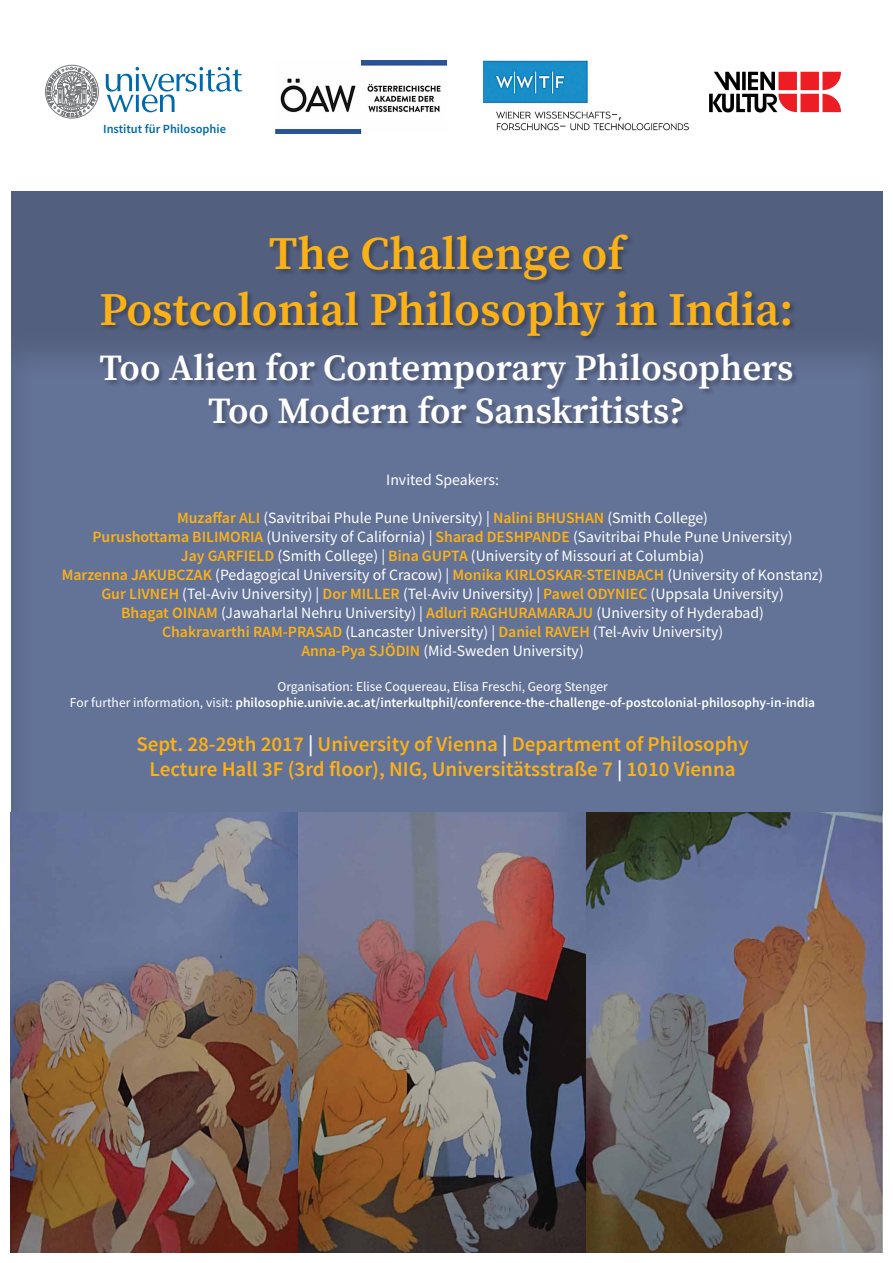
<style>
.page{position:relative;width:893px;height:1263px;background:#fff}
.page>*{position:absolute;margin:0;border:0;box-sizing:border-box;transform-origin:0 0}
.t1{font:600 46.5px/55.5px "Source Serif Pro";color:#fcb116;text-align:center}
.t2{font:600 36.75px/42.8px "Source Serif Pro";color:#fff;text-align:center}
.t3{font:600 21px/25.2px "Source Sans Pro";color:#fcb116;text-align:center}
.t4{font:15.75px/18.9px "Source Sans Pro";color:#fff;text-align:center}
.t5{font:600 13.5px/16.2px "Source Sans Pro";color:#fff;text-align:center}
.t6{font:600 12.45px "Source Sans Pro";color:#0069aa}
.s1{font-weight:600;color:#fcb116}
.s2{font-weight:400}
.s3{color:#fff}
</style>
<div class="page">
<svg style="left:106px;top:67px;width:136px;height:45px"></svg>
<svg style="left:45px;top:65px;width:54px;height:54px"></svg>
<img style="left:276px;top:61px;width:170px;height:73px">
<img style="left:483px;top:60px;width:206px;height:71px">
<svg style="left:709px;top:72px;width:132px;height:40px"></svg>
<div style="left:11px;top:185px;width:872px;height:1067px;background:#000;opacity:.17"></div>
<img style="left:11px;top:812px;width:288px;height:440px">
<img style="left:299px;top:812px;width:288px;height:440px">
<img style="left:587px;top:812px;width:295px;height:440px">
<div style="left:99px;top:234px;width:700px;height:197px;background:#000;opacity:.27"></div>
<p class="t6" style="left:103px;top:121px;width:124px">Institut für Philosophie</p>
<h1 class="t1" style="left:99px;top:228px;width:696px">The Challenge of<br>Postcolonial Philosophy in India:</h1>
<h2 class="t2" style="left:99px;top:348px;width:696px">Too Alien for Contemporary Philosophers<br>Too Modern for Sanskritists?</h2>
<p class="t4" style="left:386px;top:471px;width:114px">Invited Speakers:</p>
<p class="t4" style="left:62px;top:508px;width:763px"><span class="s1">Muzaffar ALI</span> (Savitribai Phule Pune University) | <span class="s1">Nalini BHUSHAN</span> (Smith College)<br><span class="s1">Purushottama BILIMORIA</span> (University of California) | <span class="s1">Sharad DESHPANDE</span> (Savitribai Phule Pune University)<br><span class="s1">Jay GARFIELD</span> (Smith College) | <span class="s1">Bina GUPTA</span> (University of Missouri at Columbia)<br><span class="s1">Marzenna JAKUBCZAK</span> (Pedagogical University of Cracow) | <span class="s1">Monika KIRLOSKAR-STEINBACH</span> (University of Konstanz)<br><span class="s1">Gur LIVNEH</span> (Tel-Aviv University) | <span class="s1">Dor MILLER</span> (Tel-Aviv University) | <span class="s1">Pawel ODYNIEC</span> (Uppsala University)<br><span class="s1">Bhagat OINAM</span> (Jawaharlal Nehru University) | <span class="s1">Adluri RAGHURAMARAJU</span> (University of Hyderabad)<br><span class="s1">Chakravarthi RAM-PRASAD</span> (Lancaster University) | <span class="s1">Daniel RAVEH</span> (Tel-Aviv University)<br><span class="s1">Anna-Pya SJÖDIN</span> (Mid-Sweden University)</p>
<p class="t5" style="left:70px;top:678px;width:747px"><span class="s2">Organisation: Elise Coquereau, Elisa Freschi, Georg Stenger<br>For further information, visit:</span> philosophie.univie.ac.at/interkultphil/conference-the-challenge-of-postcolonial-philosophy-in-india</p>
<h3 class="t3" style="left:136px;top:731px;width:614px">Sept. 28-29th 2017 <span class="s3">|</span> University of Vienna <span class="s3">|</span> Department of Philosophy<br>Lecture Hall 3F (3rd floor), NIG, Universitätsstraße 7 <span class="s3">|</span> 1010 Vienna</h3>
</div>
